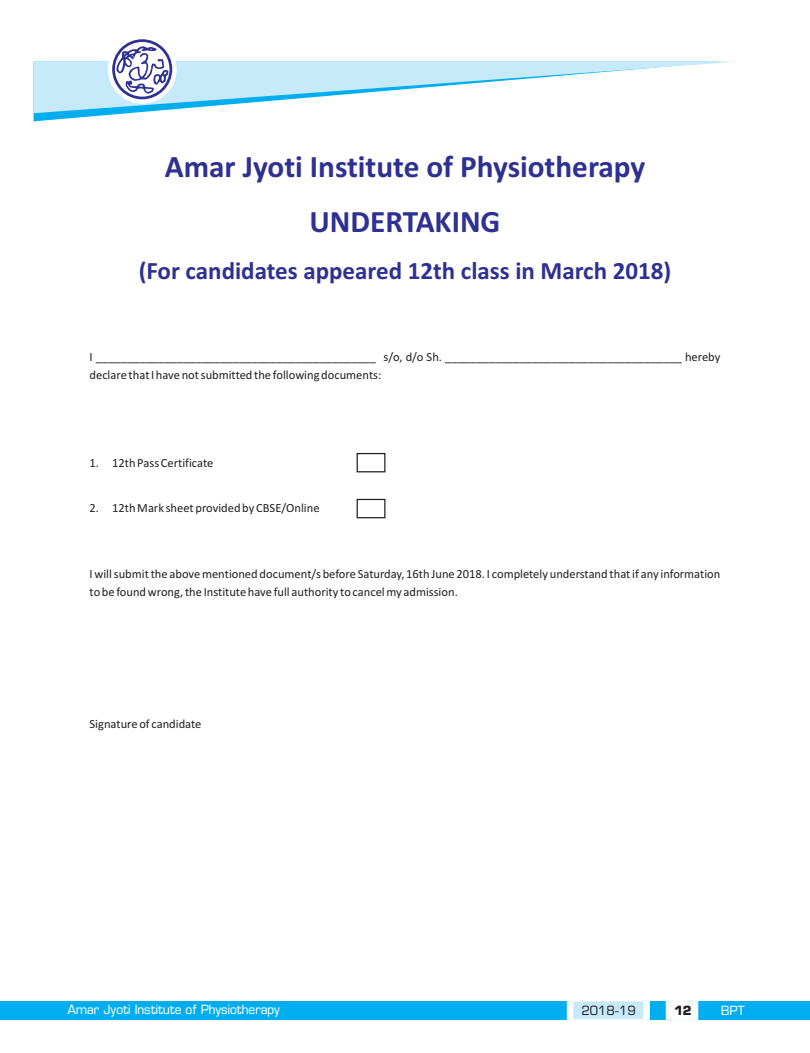
<style>
.page{position:relative;width:810px;height:1053px;background:#fff}
.page>*{position:absolute;margin:0;border:0;box-sizing:border-box;transform-origin:0 0}
.t1{font:700 31.25px/55.2px "Calibri";color:#2e3092;text-align:center}
.t2{font:700 25px "Calibri";color:#2e3092}
.t3{font:12.5px/17.5px "Calibri";color:#231f20}
.t4{font:12.5px "Microstyle ATT";color:#fff}
.t5{font:12.5px "Microstyle ATT";color:#231f20}
.t6{font:700 12.5px "Microstyle ATT";color:#231f20}
</style>
<div class="page">
<div style="left:0;top:1001px;width:810px;height:18px;background:#00aeef"></div>
<svg style="left:567px;top:1001px;width:83px;height:18px"></svg>
<svg style="left:666px;top:1001px;width:32px;height:18px"></svg>
<div style="left:357px;top:453px;width:28px;height:19px;border:1px solid #231f20"></div>
<div style="left:357px;top:499px;width:28px;height:19px;border:1px solid #231f20"></div>
<svg style="left:34px;top:113px;width:96px;height:8px"></svg>
<svg style="left:34px;top:62px;width:697px;height:51px;fill:#c6eafa"></svg>
<div style="left:108px;top:35px;width:69px;height:69px;background:#fff;border-radius:50%"></div>
<svg style="left:112px;top:39px;width:60px;height:60px"></svg>
<h1 class="t1" style="left:165px;top:141px;width:482px">Amar Jyoti Institute of Physiotherapy<br>UNDERTAKING</h1>
<h2 class="t2" style="left:139px;top:260px;width:534px">(For candidates appeared 12th class in March 2018)</h2>
<p class="t3" style="left:90px;top:349px;width:632px">I _____________________________________________ s/o, d/o Sh. ______________________________________ hereby declare that I have not submitted the following documents:</p>
<p class="t3" style="left:90px;top:455px;width:125px">1. 12th Pass Certificate</p>
<p class="t3" style="left:90px;top:499px;width:232px">2. 12th Mark sheet provided by CBSE/Online</p>
<p class="t3" style="left:90px;top:566px;width:632px">I will submit the above mentioned document/s before Saturday, 16th June 2018. I completely understand that if any information to be found wrong, the Institute have full authority to cancel my admission.</p>
<p class="t3" style="left:90px;top:716px;width:113px">Signature of candidate</p>
<p class="t4" style="left:68px;top:1004px;width:214px">Amar Jyoti Institute of Physiotherapy</p>
<p class="t5" style="left:582px;top:1005px;width:56px">2018-19</p>
<p class="t6" style="left:674px;top:1005px;width:19px">12</p>
<p class="t4" style="left:721px;top:1005px;width:25px">BPT</p>
</div>
